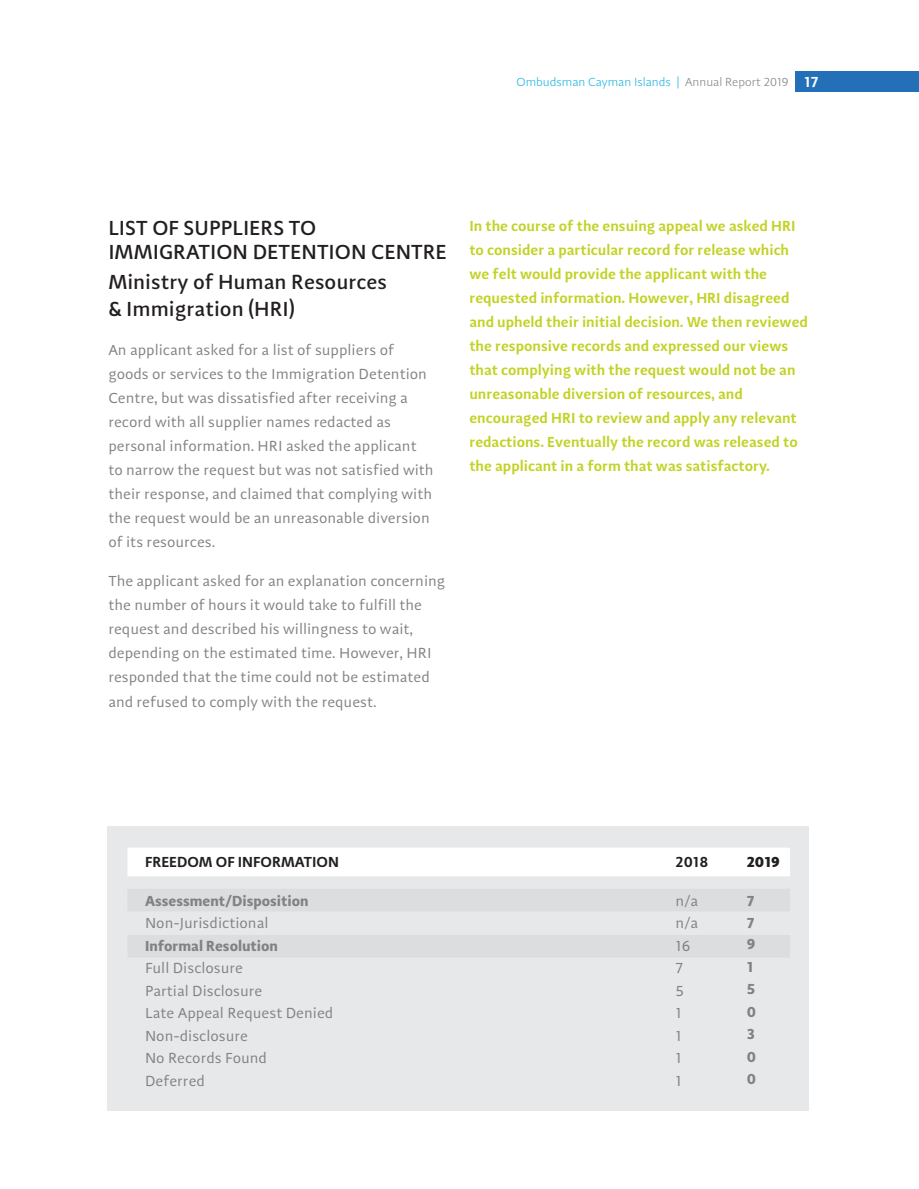
<style>
.page{position:relative;width:919px;height:1189px;background:#fff}
.page>*{position:absolute;margin:0;border:0;box-sizing:border-box;transform-origin:0 0}
.t1{font:500 21px/24px "Adagio Sans";color:#231f20}
.t2{font:15px/24px "Adagio Sans";color:#808285}
.t3{font:600 15px/24px "Adagio Sans";color:#c3d226}
.t4{font:700 15px/22.5px "Adagio Sans";color:#808285}
.t5{font:600 15px "Adagio Sans";color:#231f20}
.t6{font:900 15px "Adagio Sans";color:#231f20}
.t7{font:300 12px "Adagio Sans";color:#1ab2e1}
.s1{color:#808285}
.s2{font-weight:600;font-size:15px;color:#fff}
</style>
<div class="page">
<div style="left:795px;top:72px;width:123px;height:20px;background:#2370b8"></div>
<div style="left:108px;top:826px;width:700px;height:284px;background:#e7e8e9"></div>
<div style="left:127px;top:888px;width:662px;height:23px;background:#dcdddf"></div>
<div style="left:127px;top:847px;width:662px;height:29px;background:#fff"></div>
<div style="left:127px;top:934px;width:662px;height:23px;background:#dcdddf"></div>
<p class="t7" style="left:516px;top:77px;width:303px">Ombudsman Cayman Islands | <span class="s1">Annual Report 2019</span> <span class="s2">17</span></p>
<h1 class="t1" style="left:108px;top:218px;width:340px">LIST OF SUPPLIERS TO<br>IMMIGRATION DETENTION CENTRE</h1>
<h1 class="t1" style="left:108px;top:271px;width:280px;line-height:27px">Ministry of Human Resources &amp; Immigration (HRI)</h1>
<p class="t2" style="left:108px;top:338px;width:327px">An applicant asked for a list of suppliers of goods or services to the Immigration Detention Centre, but was dissatisfied after receiving a record with all supplier names redacted as personal information. HRI asked the applicant to narrow the request but was not satisfied with their response, and claimed that complying with the request would be an unreasonable diversion of its resources.</p>
<p class="t2" style="left:108px;top:569px;width:338px">The applicant asked for an explanation concerning the number of hours it would take to fulfill the request and described his willingness to wait, depending on the estimated time. However, HRI responded that the time could not be estimated and refused to comply with the request.</p>
<p class="t3" style="left:469px;top:215px;width:340px">In the course of the ensuing appeal we asked HRI to consider a particular record for release which we felt would provide the applicant with the requested information. However, HRI disagreed and upheld their initial decision. We then reviewed the responsive records and expressed our views that complying with the request would not be an unreasonable diversion of resources, and encouraged HRI to review and apply any relevant redactions. Eventually the record was released to the applicant in a form that was satisfactory.</p>
<p class="t5" style="left:145px;top:857px;width:195px">FREEDOM OF INFORMATION</p>
<p class="t4" style="left:145px;top:891px;width:165px">Assessment/Disposition</p>
<p class="t2" style="left:145px;top:911px;width:125px">Non-Jurisdictional</p>
<p class="t4" style="left:145px;top:936px;width:134px">Informal Resolution</p>
<p class="t2" style="left:145px;top:956px;width:190px;line-height:22.5px">Full Disclosure<br>Partial Disclosure<br>Late Appeal Request Denied<br>Non-disclosure<br>No Records Found<br>Deferred</p>
<p class="t5" style="left:675px;top:857px;width:34px">2018</p>
<p class="t2" style="left:675px;top:889px;width:24px;line-height:22.5px">n/a n/a<br>16<br>7<br>5<br>1<br>1<br>1<br>1</p>
<p class="t6" style="left:746px;top:853px;width:35px">2019</p>
<p class="t4" style="left:746px;top:891px;width:9px">7<br>7</p>
<p class="t4" style="left:746px;top:934px;width:11px">9<br>1<br>5<br>0<br>3<br>0<br>0</p>
</div>
